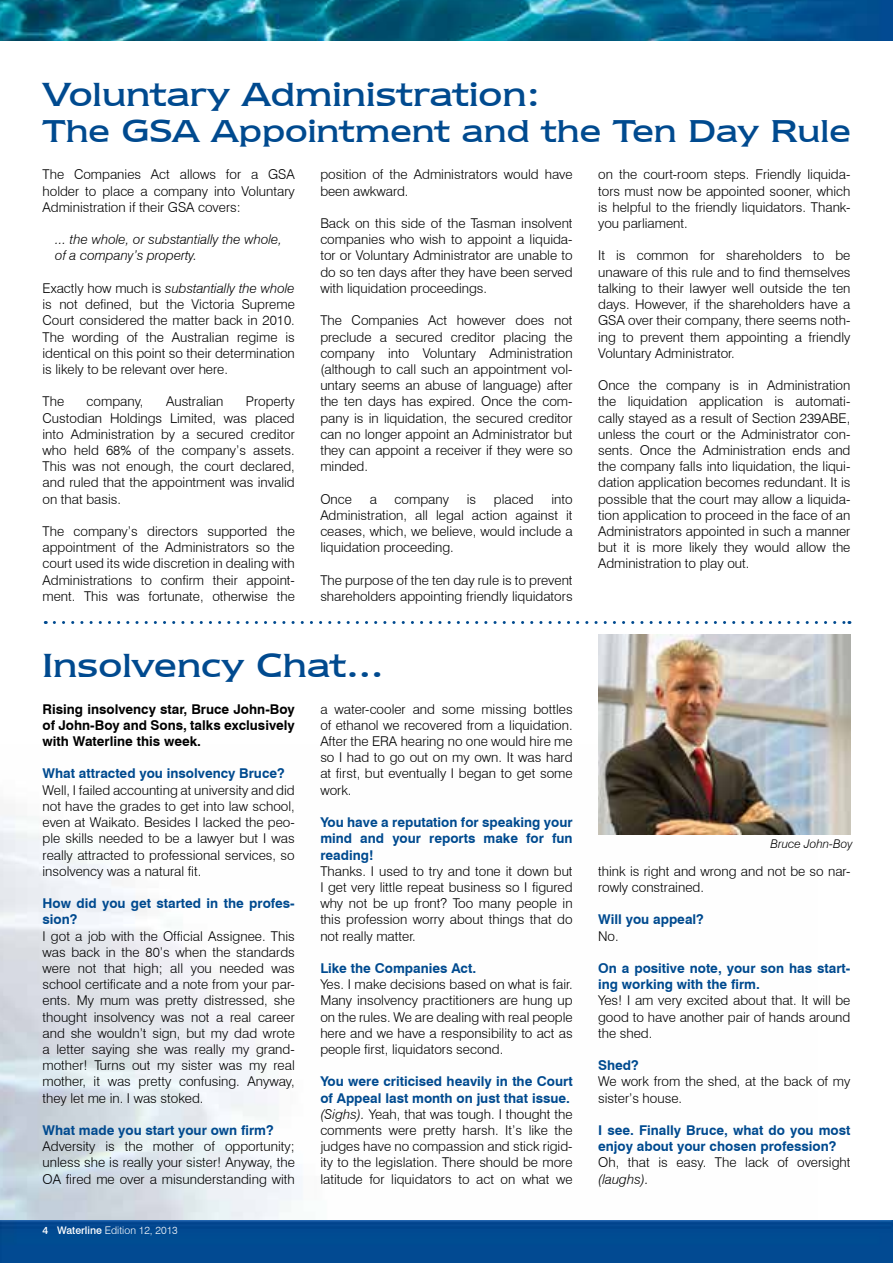
<style>
.page{position:relative;width:893px;height:1263px;background:#fff}
.page>*{position:absolute;margin:0;border:0;box-sizing:border-box;transform-origin:0 0}
.t1{font:39px "Newtext IT Cby BT";color:#004a8f}
.t2{font:36.9px "Newtext IT Cby BT";color:#004a8f}
.t3{font:300 13.5px/16.2px "Swiss 721 BT";color:#000;text-align:justify}
.t4{font:700 13.5px/16.2px "Swiss 721 BT";color:#004a8f}
.t5{font:700 13.5px/16.2px "Swiss 721 BT";color:#000;text-align:justify}
.t6{font:italic 300 13.5px/16.2px "Swiss 721 BT";color:#000}
.t7{font:italic 300 12px "Swiss 721 BT";color:#000}
.t8{font:300 10.5px "Swiss 721 BT";color:#fff}
.s1{font-style:italic}
.s2{font-weight:700;color:#004a8f}
.s3{font-weight:500}
</style>
<div class="page">
<img style="left:0;top:814px;width:818px;height:406px">
<img style="left:0;top:0;width:893px;height:40px">
<div style="left:0;top:1220px;width:893px;height:43px;background:#024a92"></div>
<svg style="left:54px;top:621px;width:796px;height:3px"></svg>
<img style="left:598px;top:634px;width:252px;height:200px">
<h1 class="t1" style="left:43px;top:72px;width:499px">Voluntary Administration:</h1>
<h2 class="t2" style="left:43px;top:110px;width:810px">The GSA Appointment and the Ten Day Rule</h2>
<p class="t3" style="left:320px;top:166px;width:254px">position of the Administrators would have been awkward.</p>
<p class="t3" style="left:320px;top:215px;width:254px">Back on this side of the Tasman insolvent companies who wish to appoint a liquida&shy;tor or Voluntary Administrator are unable to do so ten days after they have been served with liquidation proceedings.</p>
<p class="t3" style="left:320px;top:312px;width:254px">The Companies Act however does not preclude a secured creditor placing the company into Voluntary Administration (although to call such an appointment vol&shy;untary seems an abuse of language) after the ten days has expired. Once the com&shy;pany is in liquidation, the secured creditor can no longer appoint an Administrator but they can appoint a receiver if they were so minded.</p>
<p class="t3" style="left:320px;top:490px;width:33px">Once</p>
<p class="t3" style="left:370px;top:490px;width:9px">a</p>
<p class="t3" style="left:395px;top:490px;width:56px">company</p>
<p class="t3" style="left:467px;top:490px;width:11px">is</p>
<p class="t3" style="left:494px;top:490px;width:41px">placed</p>
<p class="t3" style="left:43px;top:166px;width:254px">The Companies Act allows for a GSA holder to place a company into Voluntary Administration if their GSA covers:</p>
<p class="t6" style="left:55px;top:231px;width:228px">... the whole, or substantially the whole, of a company’s property.</p>
<p class="t3" style="left:43px;top:280px;width:254px">Exactly how much is <span class="s1">substantially the whole </span>is not defined, but the Victoria Supreme Court considered the matter back in 2010.<br>The wording of the Australian regime is identical on this point so their determination is likely to be relevant over here.</p>
<p class="t3" style="left:43px;top:393px;width:23px">The</p>
<p class="t3" style="left:87px;top:393px;width:58px">company,</p>
<p class="t3" style="left:166px;top:393px;width:59px">Australian</p>
<p class="t3" style="left:598px;top:166px;width:254px">on the court-room steps. Friendly liquida&shy;tors must now be appointed sooner, which is helpful to the friendly liquidators. Thank&shy;you parliament.</p>
<p class="t3" style="left:598px;top:247px;width:254px">It is common for shareholders to be unaware of this rule and to find themselves talking to their lawyer well outside the ten days. However, if the shareholders have a GSA over their company, there seems noth&shy;ing to prevent them appointing a friendly Voluntary Administrator.</p>
<p class="t3" style="left:598px;top:377px;width:254px">Once the company is in Administration the liquidation application is automati&shy;cally stayed as a result of Section 239ABE, unless the court or the Administrator con&shy;sents. Once the Administration ends and the company falls into liquidation, the liqui&shy;dation application becomes redundant. It is possible that the court may allow a liquida&shy;tion application to proceed in the face of an Administrators appointed in such a manner but it is more likely they would allow the Administration to play out.</p>
<p class="t3" style="left:43px;top:393px;width:254px;text-indent:203px">Property Custodian Holdings Limited, was placed into Administration by a secured creditor who held 68% of the company’s assets.<br>This was not enough, the court declared, and ruled that the appointment was invalid on that basis.</p>
<p class="t3" style="left:43px;top:523px;width:254px">The company’s directors supported the appointment of the Administrators so the court used its wide discretion in dealing with Administrations to confirm their appoint&shy;ment. This was fortunate, otherwise the</p>
<p class="t3" style="left:320px;top:490px;width:254px;text-indent:231px">into Administration, all legal action against it ceases, which, we believe, would include a liquidation proceeding.</p>
<p class="t3" style="left:320px;top:571px;width:254px">The purpose of the ten day rule is to prevent shareholders appointing friendly liquidators</p>
<h1 class="t1" style="left:43px;top:643px;width:342px">Insolvency Chat...</h1>
<p class="t5" style="left:43px;top:700px;width:254px">Rising insolvency star, Bruce John-Boy of John-Boy and Sons, talks exclusively with Waterline this week.</p>
<p class="t4" style="left:43px;top:765px;width:244px">What attracted you insolvency Bruce?</p>
<p class="t3" style="left:43px;top:782px;width:254px">Well, I failed accounting at university and did not have the grades to get into law school, even at Waikato. Besides I lacked the peo&shy;ple skills needed to be a lawyer but I was really attracted to professional services, so insolvency was a natural fit.</p>
<p class="t4" style="left:43px;top:895px;width:254px">How did you get started in the profes&shy;sion?</p>
<p class="t3" style="left:43px;top:927px;width:254px">I got a job with the Official Assignee. This was back in the 80’s when the standards were not that high; all you needed was school certificate and a note from your par&shy;ents. My mum was pretty distressed, she thought insolvency was not a real career and she wouldn’t sign, but my dad wrote a letter saying she was really my grand&shy;mother! Turns out my sister was my real mother, it was pretty confusing. Anyway, they let me in. I was stoked.</p>
<p class="t4" style="left:43px;top:1121px;width:233px">What made you start your own firm?</p>
<p class="t3" style="left:43px;top:1138px;width:254px">Adversity is the mother of opportunity; unless she is really your sister! Anyway, the OA fired me over a misunderstanding with</p>
<p class="t3" style="left:320px;top:701px;width:254px">a water-cooler and some missing bottles of ethanol we recovered from a liquidation.<br>After the ERA hearing no one would hire me so I had to go out on my own. It was hard at first, but eventually I began to get some work.</p>
<p class="t4" style="left:320px;top:814px;width:254px;text-align:justify">You have a reputation for speaking your mind and your reports make for fun reading!</p>
<p class="t3" style="left:320px;top:863px;width:254px">Thanks. I used to try and tone it down but I get very little repeat business so I figured why not be up front? Too many people in this profession worry about things that do not really matter.</p>
<p class="t4" style="left:320px;top:959px;width:157px">Like the Companies Act.</p>
<p class="t3" style="left:320px;top:976px;width:254px">Yes. I make decisions based on what is fair.<br>Many insolvency practitioners are hung up on the rules. We are dealing with real people here and we have a responsibility to act as people first, liquidators second.</p>
<p class="t3" style="left:320px;top:1073px;width:254px;text-align:left"><span class="s2">You were criticised heavily in the Court of Appeal last month on just that issue. </span><span class="s1">(Sighs).</span> Yeah, that was tough. I thought the comments were pretty harsh. It’s like the judges have no compassion and stick rigid&shy;ity to the legislation. There should be more latitude for liquidators to act on what we</p>
<p class="t8" style="left:43px;top:1224px;width:137px"><span class="s3">4 Waterline</span> Edition 12, 2013</p>
<p class="t7" style="left:771px;top:836px;width:84px">Bruce John-Boy</p>
<p class="t3" style="left:598px;top:863px;width:254px">think is right and wrong and not be so nar&shy;rowly constrained.</p>
<p class="t4" style="left:598px;top:911px;width:107px">Will you appeal?</p>
<p class="t3" style="left:598px;top:927px;width:22px">No.</p>
<p class="t4" style="left:598px;top:959px;width:254px">On a positive note, your son has start&shy;ing working with the firm.</p>
<p class="t3" style="left:598px;top:992px;width:254px">Yes! I am very excited about that. It will be good to have another pair of hands around the shed.</p>
<p class="t4" style="left:598px;top:1057px;width:42px">Shed?</p>
<p class="t3" style="left:598px;top:1073px;width:254px">We work from the shed, at the back of my sister’s house.</p>
<p class="t4" style="left:598px;top:1121px;width:254px">I see. Finally Bruce, what do you most enjoy about your chosen profession?</p>
<p class="t3" style="left:598px;top:1154px;width:254px">Oh, that is easy. The lack of oversight</p>
<p class="t6" style="left:598px;top:1170px;width:52px">(laughs).</p>
</div>
